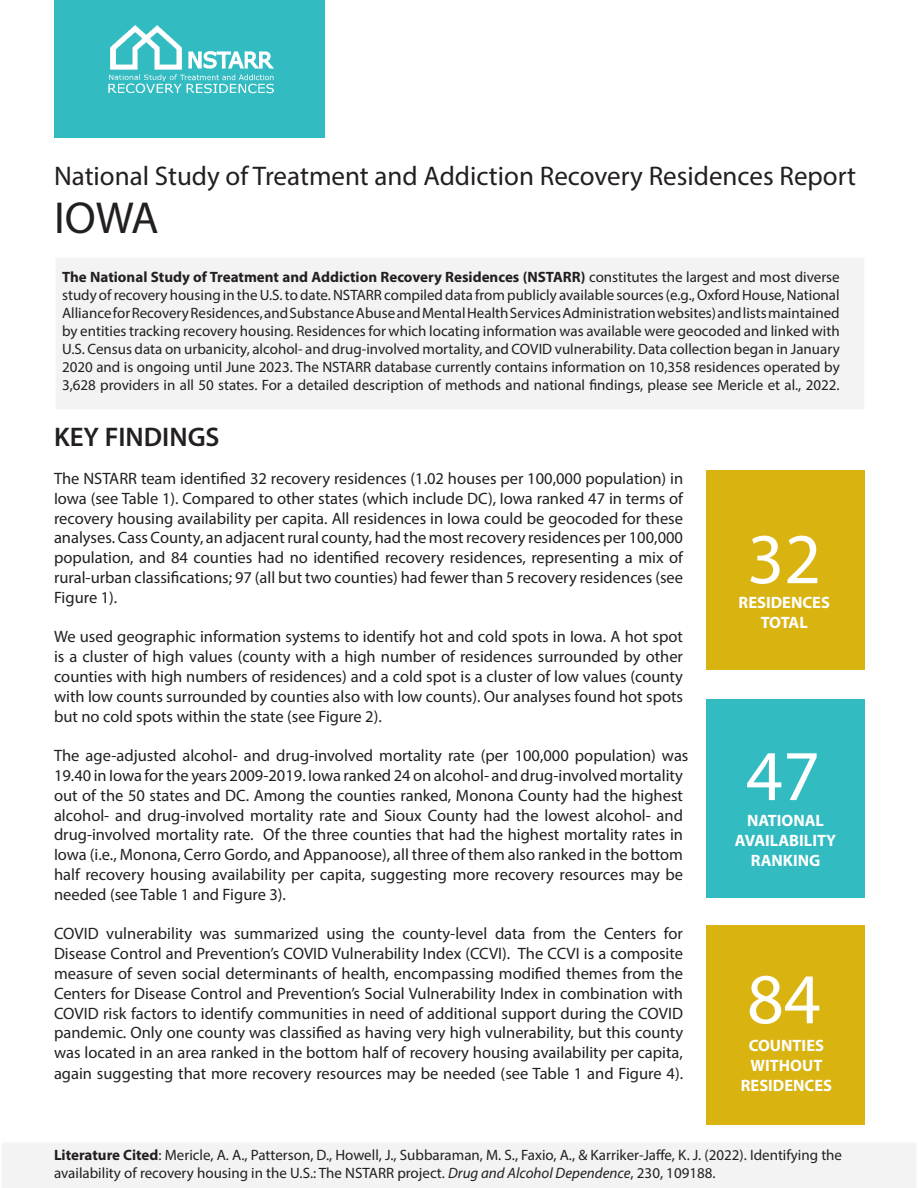
<style>
.page{position:relative;width:918px;height:1188px;background:#fff}
.page>*{position:absolute;margin:0;border:0;box-sizing:border-box;transform-origin:0 0}
.t1{font:72px "Myriad Pro";color:#fff}
.t2{font:45px "Myriad Pro";color:#231f20}
.t3{font:27px "Myriad Pro";color:#231f20}
.t4{font:600 27px "Myriad Pro";color:#231f20}
.t5{font:16.5px/19.8px "Myriad Pro";color:#231f20;text-align:justify}
.t6{font:700 16.5px "Myriad Pro";color:#fff}
.t7{font:15px/18px "Myriad Pro";color:#231f20;text-align:justify}
.s1{font-weight:700}
.s2{font-style:italic}
</style>
<div class="page">
<div style="left:2px;top:1143px;width:914px;height:45px;background:#f3f3f3"></div>
<div style="left:54px;top:256px;width:812px;height:155px;background:#f3f3f3;border:2px solid #fff"></div>
<div style="left:706px;top:925px;width:159px;height:200px;background:#d9b310"></div>
<div style="left:706px;top:470px;width:159px;height:200px;background:#d9b310"></div>
<div style="left:706px;top:699px;width:159px;height:198px;background:#32bbc1"></div>
<div style="left:55px;top:0;width:269px;height:137px;background:#32bbc1"></div>
<img style="left:95px;top:18px;width:181px;height:99px">
<p class="t3" style="left:54px;top:159px;width:804px">National Study of Treatment and Addiction Recovery Residences Report</p>
<p class="t2" style="left:54px;top:190px;width:106px">IOWA</p>
<p class="t7" style="left:62px;top:267px;width:779px"><span class="s1">The National Study of Treatment and Addiction Recovery Residences (NSTARR)</span> constitutes the largest and most diverse study of recovery housing in the U.S. to date. NSTARR compiled data from publicly available sources (e.g., Oxford House, National Alliance for Recovery Residences, and Substance Abuse and Mental Health Services Administration websites) and lists maintained by entities tracking recovery housing. Residences for which locating information was available were geocoded and linked with U.S. Census data on urbanicity, alcohol- and drug-involved mortality, and COVID vulnerability. Data collection began in January 2020 and is ongoing until June 2023. The NSTARR database currently contains information on 10,358 residences operated by 3,628 providers in all 50 states. For a detailed description of methods and national findings, please see Mericle et al., 2022.</p>
<p class="t4" style="left:54px;top:420px;width:167px">KEY FINDINGS</p>
<p class="t5" style="left:54px;top:468px;width:631px">The NSTARR team identified 32 recovery residences (1.02 houses per 100,000 population) in Iowa (see Table 1). Compared to other states (which include DC), Iowa ranked 47 in terms of recovery housing availability per capita. All residences in Iowa could be geocoded for these analyses. Cass County, an adjacent rural county, had the most recovery residences per 100,000 population, and 84 counties had no identified recovery residences, representing a mix of rural-urban classifications; 97 (all but two counties) had fewer than 5 recovery residences (see Figure 1).</p>
<p class="t5" style="left:54px;top:627px;width:631px">We used geographic information systems to identify hot and cold spots in Iowa. A hot spot is a cluster of high values (county with a high number of residences surrounded by other counties with high numbers of residences) and a cold spot is a cluster of low values (county with low counts surrounded by counties also with low counts). Our analyses found hot spots but no cold spots within the state (see Figure 2).</p>
<p class="t5" style="left:54px;top:745px;width:636px;text-align:left">The age-adjusted alcohol- and drug-involved mortality rate (per 100,000 population) was 19.40 in Iowa for the years 2009-2019. Iowa ranked 24 on alcohol- and drug-involved mortality out of the 50 states and DC. Among the counties ranked, Monona County had the highest alcohol- and drug-involved mortality rate and Sioux County had the lowest alcohol- and drug-involved mortality rate. Of the three counties that had the highest mortality rates in Iowa (i.e., Monona, Cerro Gordo, and Appanoose), all three of them also ranked in the bottom half recovery housing availability per capita, suggesting more recovery resources may be needed (see Table 1 and Figure 3).</p>
<p class="t5" style="left:54px;top:924px;width:631px">COVID vulnerability was summarized using the county-level data from the Centers for Disease Control and Prevention’s COVID Vulnerability Index (CCVI). The CCVI is a composite measure of seven social determinants of health, encompassing modified themes from the Centers for Disease Control and Prevention’s Social Vulnerability Index in combination with COVID risk factors to identify communities in need of additional support during the COVID pandemic. Only one county was classified as having very high vulnerability, but this county was located in an area ranked in the bottom half of recovery housing availability per capita, again suggesting that more recovery resources may be needed (see Table 1 and Figure 4).</p>
<p class="t1" style="left:747px;top:515px;width:75px">32</p>
<p class="t6" style="left:739px;top:592px;width:93px">RESIDENCES</p>
<p class="t6" style="left:761px;top:612px;width:49px">TOTAL</p>
<p class="t1" style="left:746px;top:732px;width:75px">47</p>
<p class="t6" style="left:747px;top:810px;width:79px">NATIONAL</p>
<p class="t6" style="left:735px;top:829px;width:103px">AVAILABILITY</p>
<p class="t6" style="left:751px;top:849px;width:71px">RANKING</p>
<p class="t1" style="left:747px;top:955px;width:75px">84</p>
<p class="t6" style="left:749px;top:1035px;width:77px">COUNTIES</p>
<p class="t6" style="left:751px;top:1054px;width:73px">WITHOUT</p>
<p class="t6" style="left:741px;top:1074px;width:93px">RESIDENCES</p>
<p class="t7" style="left:54px;top:1145px;width:790px"><span class="s1">Literature Cited</span>: Mericle, A. A., Patterson, D., Howell, J., Subbaraman, M. S., Faxio, A., &amp; Karriker-Jaffe, K. J. (2022). Identifying the availability of recovery housing in the U.S.: The NSTARR project. <span class="s2">Drug and Alcohol Dependence</span>, 230, 109188.</p>
</div>
